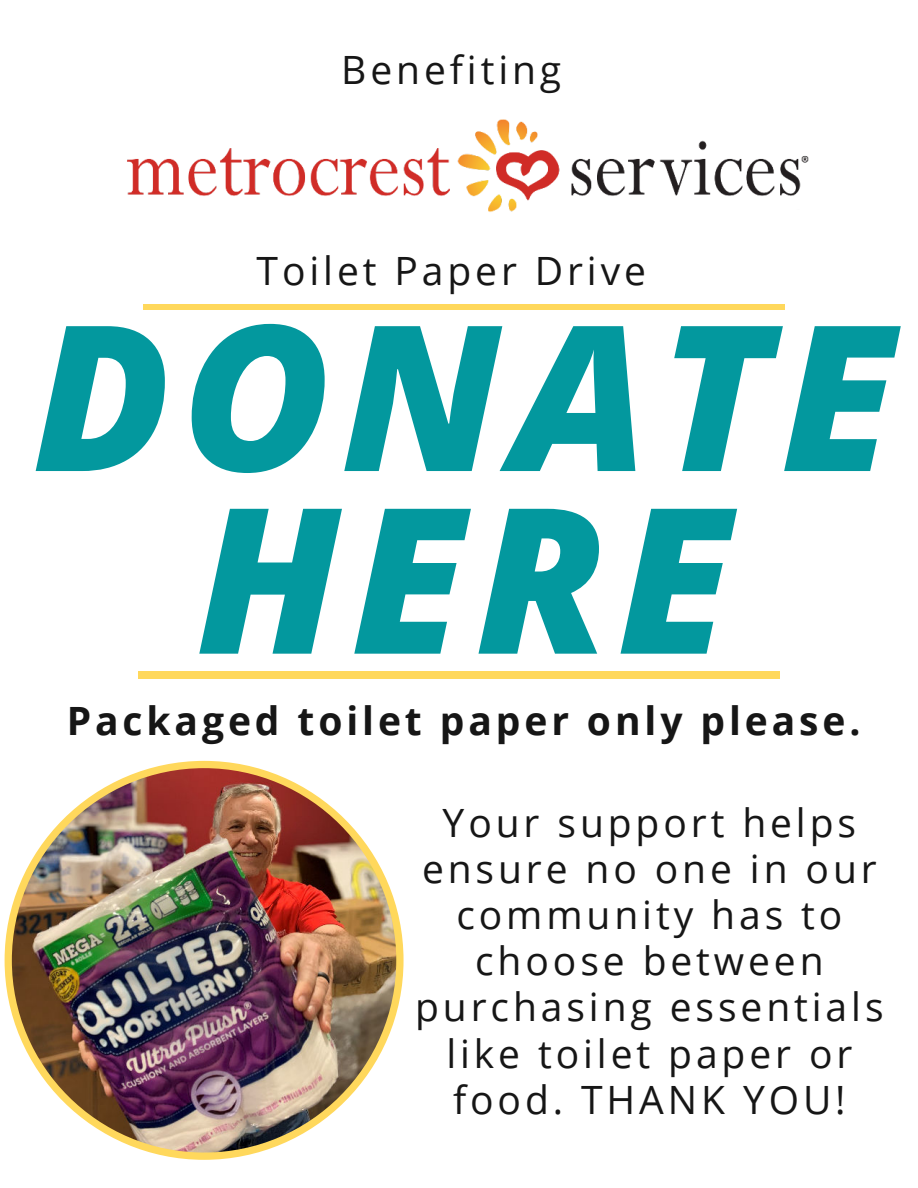
<style>
.page{position:relative;width:918px;height:1188px;background:#fff}
.page>*{position:absolute;margin:0;border:0;box-sizing:border-box;transform-origin:0 0}
.t1{font:italic 800 202.95px/182.7px "Open Sans";letter-spacing:.05em;color:#03989e;text-align:center}
.t2{font:39px/46px "Open Sans";letter-spacing:.1em;color:#161616;text-align:center}
.t3{font:700 39px "Open Sans";letter-spacing:.1em;color:#161616}
</style>
<div class="page">
<div style="left:143px;top:304px;width:641px;height:6px;background:#ffd85c"></div>
<div style="left:138px;top:671px;width:642px;height:7px;background:#ffd85c"></div>
<img style="left:5px;top:761px;width:399px;height:399px">
<img style="left:127px;top:119px;width:682px;height:93px">
<p class="t2" style="left:341px;top:46px;width:222px">Benefiting</p>
<p class="t2" style="left:257px;top:247px;width:391px">Toilet Paper Drive</p>
<h1 class="t1" style="left:32px;top:297px;width:864px">DONATE<br>HERE</h1>
<p class="t3" style="left:67px;top:693px;width:795px">Packaged toilet paper only please.</p>
<p class="t2" style="left:415px;top:799px;width:470px">Your support helps ensure no one in our community has to choose between purchasing essentials like toilet paper or food. THANK YOU!</p>
</div>
